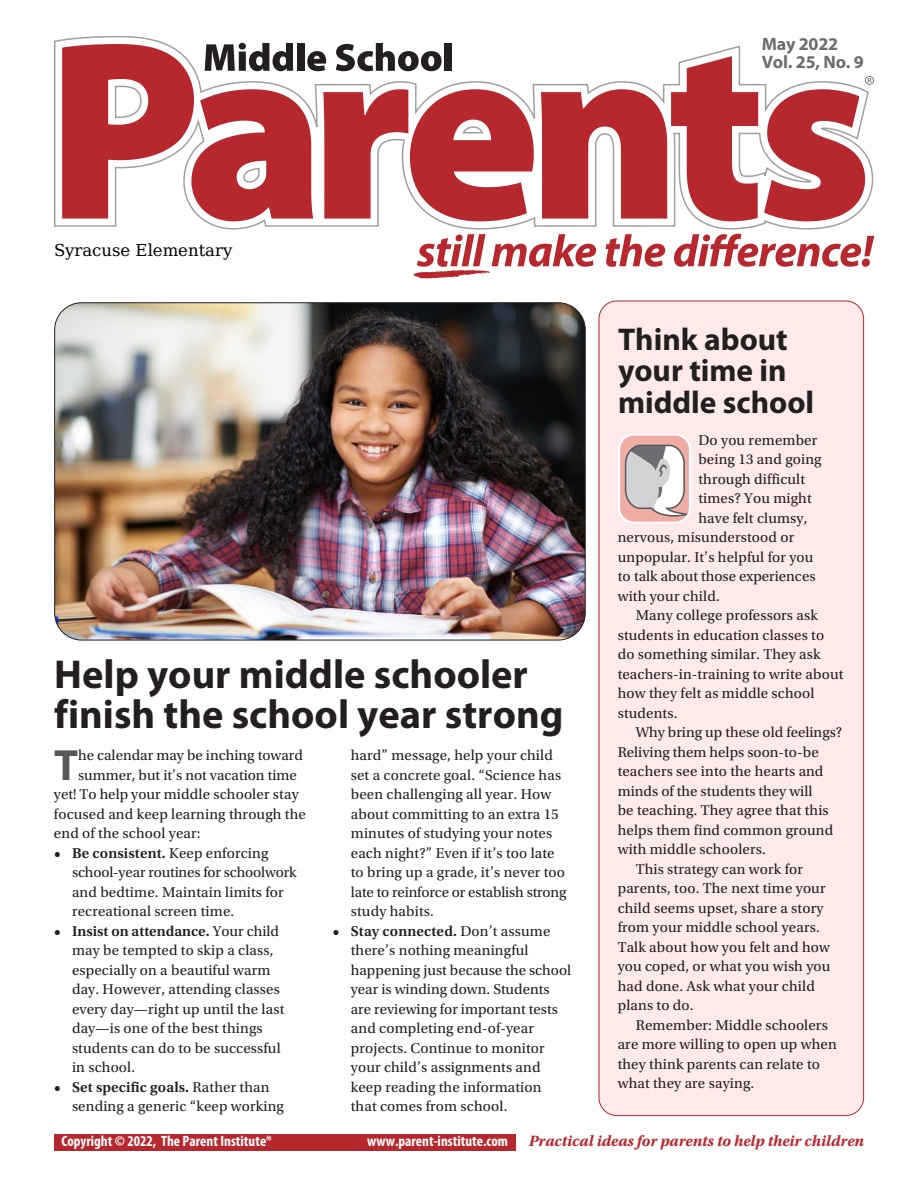
<style>
.page{position:relative;width:918px;height:1188px;background:#fff}
.page>*{position:absolute;margin:0;border:0;box-sizing:border-box;transform-origin:0 0}
.t1{font:700 43.95px "Myriad Pro";color:#57585a}
.t2{font:700 40.5px/40.5px "Myriad Pro";color:#231f20}
.t3{font:700 31.5px/31.5px "Myriad Pro";color:#231f20}
.t4{font:700 18px/18px "Myriad Pro";letter-spacing:-.01em;color:#6c6d70}
.t5{font:16.5px "DejaVu Math Te X Gyre";color:#000}
.t6{font:italic 700 15.75px "Utopia Std";color:#b6282d}
.t7{font:15px/19.5px "Utopia Std";letter-spacing:.01em;color:#231f20}
.t8{font:700 condensed 15px "Myriad Pro";color:#fff}
.s1{font-weight:600}
</style>
<div class="page">
<svg style="left:54px;top:36px;width:794px;height:194px"></svg>
<svg style="left:606px;top:234px;width:59px;height:33px"></svg>
<svg style="left:674px;top:234px;width:200px;height:33px"></svg>
<svg style="left:62px;top:43px;width:472px;height:178px"></svg>
<div style="left:445px;top:43px;width:7px;height:28px;background:#231f20"></div>
<svg style="left:413px;top:234px;width:183px;height:44px"></svg>
<svg style="left:764px;top:76px;width:110px;height:145px"></svg>
<div style="left:599px;top:301px;width:265px;height:815px;background:#feeae8;border-radius:18px"></div>
<svg style="left:618px;top:434px;width:73px;height:89px;background:#d8c3c2"></svg>
<div style="left:54px;top:1134px;width:462px;height:16px;background:#b6282d"></div>
<img style="left:55px;top:304px;width:530px;height:336px">
<p class="t4" style="left:762px;top:34px;width:104px">May 2022<br>Vol. 25, No. 9</p>
<p class="t5" style="left:54px;top:243px;width:180px">Syracuse Elementary</p>
<h2 class="t2" style="left:54px;top:652px;width:511px">Help your middle schooler finish the school year strong</h2>
<h1 class="t1" style="left:54px;top:736px;width:26px">T</h1>
<p class="t7" style="left:78px;top:746px;width:226px">he calendar may be inching toward</p>
<p class="t7" style="left:78px;top:765px;width:220px">summer, but it’s not vacation time</p>
<p class="t7" style="left:54px;top:785px;width:246px">yet! To help your middle schooler stay</p>
<p class="t7" style="left:54px;top:804px;width:253px">focused and keep learning through the</p>
<p class="t7" style="left:54px;top:824px;width:148px">end of the school year:</p>
<p class="t7" style="left:72px;top:843px;width:226px;text-indent:-18px"><span class="s1">• Be consistent.</span> Keep enforcing school-year routines for schoolwork and bedtime. Maintain limits for recreational screen time.</p>
<p class="t7" style="left:72px;top:921px;width:214px;text-indent:-18px"><span class="s1">• Insist on attendance.</span> Your child may be tempted to skip a class, especially on a beautiful warm day. However, attending classes every day—right up until the last day—is one of the best things students can do to be successful in school.</p>
<p class="t7" style="left:72px;top:1077px;width:214px;text-indent:-18px"><span class="s1">• Set specific goals.</span> Rather than sending a generic “keep working</p>
<p class="t7" style="left:351px;top:746px;width:217px">hard” message, help your child set a concrete goal. “Science has been challenging all year. How about committing to an extra 15 minutes of studying your notes each night?” Even if it’s too late to bring up a grade, it’s never too late to reinforce or establish strong study habits.</p>
<p class="t7" style="left:351px;top:921px;width:222px;text-indent:-18px"><span class="s1">• Stay connected.</span> Don’t assume there’s nothing meaningful happening just because the school year is winding down. Students are reviewing for important tests and completing end-of-year projects. Continue to monitor your child’s assignments and keep reading the information<br>that comes from school.</p>
<h3 class="t3" style="left:618px;top:322px;width:198px">Think about your time in middle school</h3>
<p class="t7" style="left:698px;top:430px;width:120px">Do you remember</p>
<p class="t7" style="left:698px;top:450px;width:125px">being 13 and going</p>
<p class="t7" style="left:698px;top:469px;width:108px">through difficult</p>
<p class="t7" style="left:698px;top:489px;width:115px">times? You might</p>
<p class="t7" style="left:698px;top:508px;width:111px">have felt clumsy,</p>
<p class="t7" style="left:618px;top:528px;width:178px">nervous, misunderstood or</p>
<p class="t7" style="left:618px;top:547px;width:197px">unpopular. It’s helpful for you</p>
<p class="t7" style="left:618px;top:567px;width:199px">to talk about those experiences</p>
<p class="t7" style="left:618px;top:586px;width:104px">with your child.</p>
<p class="t7" style="left:636px;top:606px;width:184px">Many college professors ask</p>
<p class="t7" style="left:618px;top:625px;width:208px">students in education classes to</p>
<p class="t7" style="left:618px;top:645px;width:204px">do something similar. They ask</p>
<p class="t7" style="left:618px;top:664px;width:227px">teachers-in-training to write about</p>
<p class="t7" style="left:618px;top:684px;width:198px">how they felt as middle school</p>
<p class="t7" style="left:618px;top:703px;width:61px">students.</p>
<p class="t7" style="left:636px;top:723px;width:208px">Why bring up these old feelings?</p>
<p class="t7" style="left:618px;top:742px;width:203px">Reliving them helps soon-to-be</p>
<p class="t7" style="left:618px;top:762px;width:207px">teachers see into the hearts and</p>
<p class="t7" style="left:618px;top:781px;width:196px">minds of the students they will</p>
<p class="t7" style="left:618px;top:801px;width:213px">be teaching. They agree that this</p>
<p class="t7" style="left:618px;top:820px;width:217px">helps them find common ground</p>
<p class="t7" style="left:618px;top:840px;width:150px">with middle schoolers.</p>
<p class="t7" style="left:636px;top:859px;width:169px">This strategy can work for</p>
<p class="t7" style="left:618px;top:879px;width:209px">parents, too. The next time your</p>
<p class="t7" style="left:618px;top:898px;width:207px">child seems upset, share a story</p>
<p class="t7" style="left:618px;top:918px;width:204px">from your middle school years.</p>
<p class="t7" style="left:618px;top:937px;width:214px">Talk about how you felt and how</p>
<p class="t7" style="left:618px;top:957px;width:214px">you coped, or what you wish you</p>
<p class="t7" style="left:618px;top:976px;width:199px">had done. Ask what your child</p>
<p class="t7" style="left:618px;top:996px;width:77px">plans to do.</p>
<p class="t7" style="left:636px;top:1015px;width:194px">Remember: Middle schoolers</p>
<p class="t7" style="left:618px;top:1035px;width:221px">are more willing to open up when</p>
<p class="t7" style="left:618px;top:1054px;width:204px">they think parents can relate to</p>
<p class="t7" style="left:618px;top:1074px;width:138px">what they are saying.</p>
<p class="t8" style="left:62px;top:1132px;width:212px">Copyright © 2022, The Parent Institute®</p>
<p class="t8" style="left:367px;top:1132px;width:142px">www.parent-institute.com</p>
<p class="t6" style="left:529px;top:1132px;width:337px">Practical ideas for parents to help their children</p>
</div>
